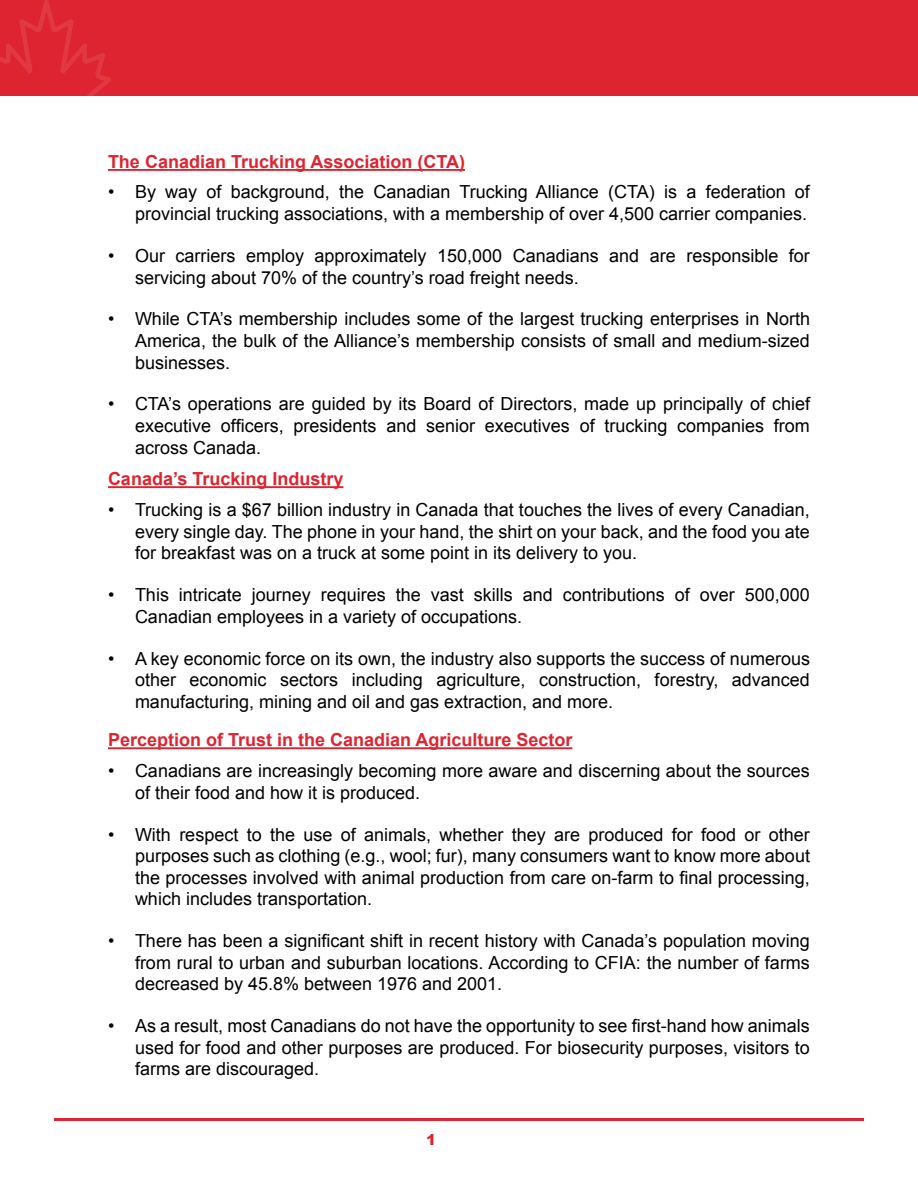
<style>
.page{position:relative;width:918px;height:1188px;background:#fff}
.page>*{position:absolute;margin:0;border:0;box-sizing:border-box;transform-origin:0 0}
.t1{font:18px/21.6px "Arial";color:#000;text-align:justify}
.t2{font:700 18px "Arial";color:#de2430}
.t3{font:900 15px "Arial";color:#de2430}
</style>
<div class="page">
<div style="left:0;top:0;width:918px;height:95px;background:#de2430"></div>
<svg style="left:0;top:0;width:111px;height:96px"></svg>
<hr style="left:54px;top:1118px;width:810px;height:3px;background:#de2430">
<hr style="left:108px;top:169px;width:357px;height:2px;background:#de2430">
<hr style="left:108px;top:486px;width:235px;height:2px;background:#de2430">
<hr style="left:108px;top:747px;width:464px;height:2px;background:#de2430">
<p class="t2" style="left:108px;top:150px;width:359px">The Canadian Trucking Association (CTA)</p>
<p class="t1" style="left:108px;top:182px;width:703px;text-align:right">• By way of background, the Canadian Trucking Alliance (CTA) is a federation of provincial trucking associations, with a membership of over 4,500 carrier companies.</p>
<p class="t1" style="left:135px;top:245px;width:676px;text-indent:-27px">• Our carriers employ approximately 150,000 Canadians and are responsible for servicing about 70% of the country’s road freight needs.</p>
<p class="t1" style="left:135px;top:308px;width:677px;text-indent:-27px">• While CTA’s membership includes some of the largest trucking enterprises in North America, the bulk of the Alliance’s membership consists of small and medium-sized businesses.</p>
<p class="t1" style="left:135px;top:394px;width:677px;text-indent:-27px">• CTA’s operations are guided by its Board of Directors, made up principally of chief executive officers, presidents and senior executives of trucking companies from across Canada.</p>
<p class="t2" style="left:108px;top:467px;width:237px">Canada’s Trucking Industry</p>
<p class="t1" style="left:135px;top:499px;width:676px;text-indent:-27px">• Trucking is a $67 billion industry in Canada that touches the lives of every Canadian, every single day. The phone in your hand, the shirt on your back, and the food you ate for breakfast was on a truck at some point in its delivery to you.</p>
<p class="t1" style="left:135px;top:584px;width:676px;text-indent:-27px">• This intricate journey requires the vast skills and contributions of over 500,000<br>Canadian employees in a variety of occupations.</p>
<p class="t1" style="left:135px;top:648px;width:677px;text-indent:-27px">• A key economic force on its own, the industry also supports the success of numerous other economic sectors including agriculture, construction, forestry, advanced manufacturing, mining and oil and gas extraction, and more.</p>
<p class="t2" style="left:108px;top:728px;width:466px">Perception of Trust in the Canadian Agriculture Sector</p>
<p class="t1" style="left:135px;top:760px;width:676px;text-indent:-27px">• Canadians are increasingly becoming more aware and discerning about the sources of their food and how it is produced.</p>
<p class="t1" style="left:135px;top:824px;width:677px;text-indent:-27px">• With respect to the use of animals, whether they are produced for food or other purposes such as clothing (e.g., wool; fur), many consumers want to know more about the processes involved with animal production from care on-farm to final processing, which includes transportation.</p>
<p class="t1" style="left:135px;top:930px;width:676px;text-indent:-27px">• There has been a significant shift in recent history with Canada’s population moving from rural to urban and suburban locations. According to CFIA: the number of farms decreased by 45.8% between 1976 and 2001.</p>
<p class="t1" style="left:135px;top:1015px;width:676px;text-indent:-27px">• As a result, most Canadians do not have the opportunity to see first-hand how animals used for food and other purposes are produced. For biosecurity purposes, visitors to farms are discouraged.</p>
<p class="t3" style="left:426px;top:1128px;width:12px">1</p>
</div>
